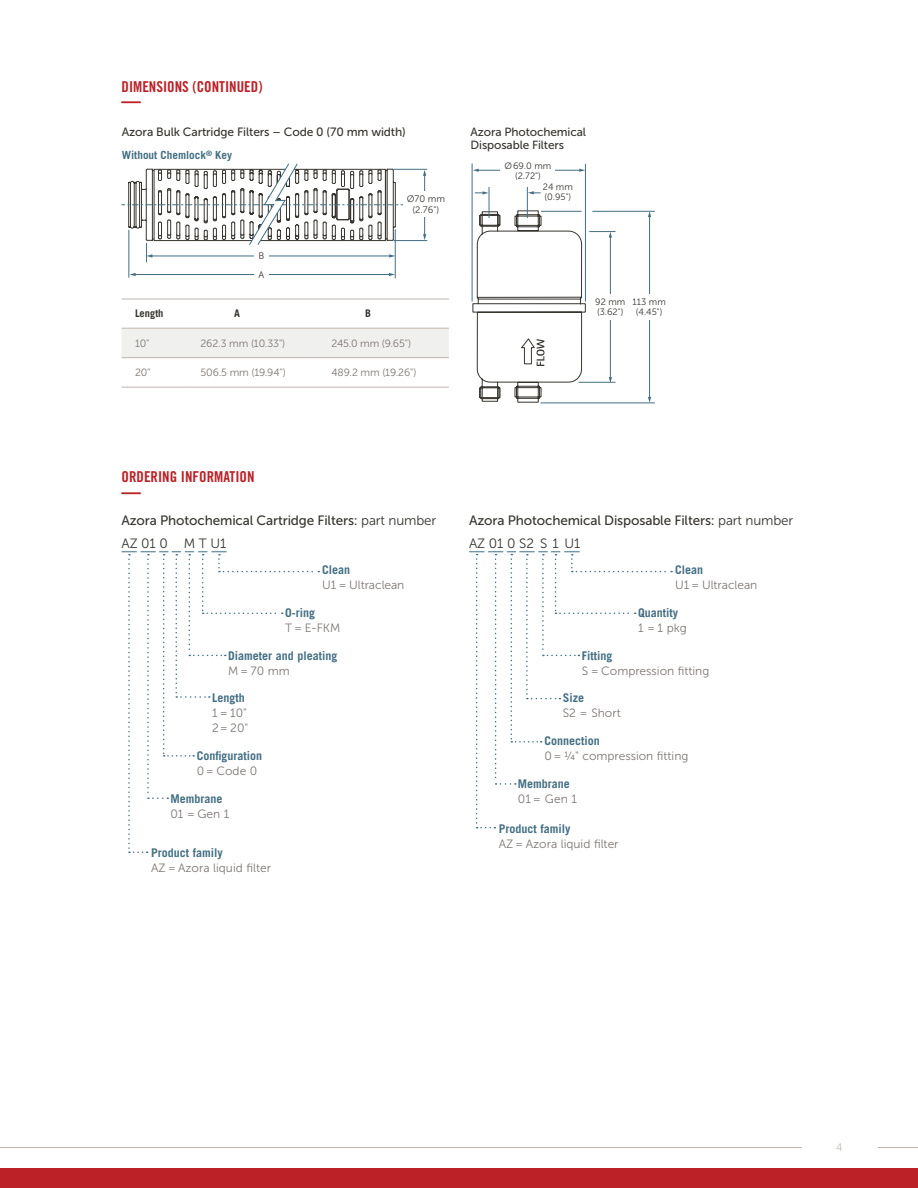
<style>
.page{position:relative;width:918px;height:1188px;background:#fff}
.page>*{position:absolute;margin:0;border:0;box-sizing:border-box;transform-origin:0 0}
.t1{font:700 expanded 20.25px "Trade Gothic LT Std";color:#bb2127;scale:.96 1}
.t2{font:15px "Trade Gothic LT Std Bd Cn 20";color:#bb2127}
.t3{font:13.5px "Museo Sans 500";letter-spacing:-.01em;color:#38352f}
.t4{font:13.5px "Museo Sans 300";letter-spacing:-.01em;color:#38352f}
.t5{font:12px/15px "Museo Sans 300";color:#7e7672}
.t6{font:700 12px "Trade Gothic LT Std";color:#446f83}
.t7{font:12px "Museo Sans 500";letter-spacing:-.01em;color:#38352f}
.t8{font:11.85px/13.4px "Museo Sans 500";letter-spacing:-.01em;color:#38352f}
.t9{font:700 11.25px "Trade Gothic LT Std";color:#446f83}
.t10{font:10.5px "Museo Sans 300";letter-spacing:-.01em;color:#7e7672}
.t11{font:700 10.5px "Trade Gothic LT Std";color:#38352f}
.t12{font:300 10.5px "Trade Gothic LT Std";color:#c0b5ae}
.t13{font:9.3px/9.9px "Museo Sans 300";color:#38352f}
.s1{font-family:"Museo Sans 300"}
</style>
<div class="page">
<div style="left:0;top:1168px;width:918px;height:20px;background:#bb2127"></div>
<hr style="left:878px;top:1147px;width:40px;height:1px;background:#c0b5ae">
<hr style="left:0;top:1147px;width:802px;height:1px;background:#c0b5ae">
<div style="left:122px;top:329px;width:327px;height:28px;background:#f0f0ee"></div>
<hr style="left:122px;top:357px;width:65px;height:1px;background:#c0b5ae">
<hr style="left:187px;top:299px;width:131px;height:1px;background:#c0b5ae">
<hr style="left:318px;top:299px;width:131px;height:1px;background:#c0b5ae">
<hr style="left:187px;top:328px;width:131px;height:1px;background:#c0b5ae">
<hr style="left:318px;top:328px;width:131px;height:1px;background:#c0b5ae">
<hr style="left:318px;top:357px;width:131px;height:1px;background:#c0b5ae">
<hr style="left:318px;top:387px;width:131px;height:1px;background:#c0b5ae">
<hr style="left:187px;top:357px;width:131px;height:1px;background:#c0b5ae">
<hr style="left:187px;top:387px;width:131px;height:1px;background:#c0b5ae">
<hr style="left:122px;top:299px;width:65px;height:1px;background:#c0b5ae">
<hr style="left:122px;top:328px;width:65px;height:1px;background:#c0b5ae">
<hr style="left:122px;top:387px;width:65px;height:1px;background:#c0b5ae">
<hr style="left:424px;top:175px;width:1px;height:60px;background:#446f83">
<svg style="left:423px;top:170px;width:3px;height:6px"></svg>
<svg style="left:423px;top:234px;width:3px;height:6px"></svg>
<hr style="left:394px;top:169px;width:33px;height:1px;background:#446f83">
<hr style="left:394px;top:240px;width:33px;height:1px;background:#446f83">
<hr style="left:395px;top:230px;width:1px;height:48px;background:#446f83">
<hr style="left:129px;top:230px;width:1px;height:47px;background:#446f83">
<hr style="left:135px;top:274px;width:255px;height:1px;background:#446f83">
<svg style="left:389px;top:273px;width:6px;height:3px"></svg>
<svg style="left:130px;top:273px;width:6px;height:3px"></svg>
<div style="left:254px;top:268px;width:15px;height:14px;background:#fff"></div>
<div style="left:403px;top:192px;width:46px;height:25px;background:#fff"></div>
<svg style="left:122px;top:164px;width:282px;height:98px"></svg>
<hr style="left:593px;top:211px;width:61px;height:1px;background:#446f83">
<hr style="left:541px;top:403px;width:113px;height:1px;background:#446f83">
<hr style="left:649px;top:216px;width:1px;height:182px;background:#446f83">
<svg style="left:648px;top:397px;width:3px;height:6px"></svg>
<svg style="left:648px;top:211px;width:3px;height:6px"></svg>
<svg style="left:472px;top:210px;width:143px;height:193px"></svg>
<hr style="left:542px;top:211px;width:39px;height:1px;background:#446f83">
<div style="left:594px;top:294px;width:33px;height:26px;background:#fff"></div>
<div style="left:631px;top:294px;width:36px;height:26px;background:#fff"></div>
<hr style="left:472px;top:164px;width:1px;height:137px;background:#446f83">
<hr style="left:585px;top:164px;width:1px;height:137px;background:#446f83">
<hr style="left:489px;top:187px;width:1px;height:31px;background:#446f83">
<hr style="left:527px;top:187px;width:1px;height:31px;background:#446f83">
<svg style="left:475px;top:191px;width:14px;height:4px"></svg>
<svg style="left:528px;top:191px;width:12px;height:3px"></svg>
<hr style="left:478px;top:170px;width:102px;height:1px;background:#446f83">
<svg style="left:473px;top:169px;width:6px;height:3px"></svg>
<svg style="left:579px;top:169px;width:6px;height:3px"></svg>
<div style="left:501px;top:158px;width:54px;height:26px;background:#fff"></div>
<svg style="left:122px;top:551px;width:197px;height:302px"></svg>
<svg style="left:469px;top:551px;width:203px;height:277px"></svg>
<p class="t2" style="left:122px;top:77px;width:143px">DIMENSIONS (CONTINUED)</p>
<h1 class="t1" style="left:122px;top:88px;width:22px">—</h1>
<p class="t7" style="left:122px;top:125px;width:286px">Azora Bulk Cartridge Filters – Code 0 (70 mm width)</p>
<p class="t9" style="left:122px;top:148px;width:112px">Without Chemlock<sup>®</sup> Key</p>
<p class="t13" style="left:259px;top:247px;width:7px;line-height:18.8px">B<br>A</p>
<p class="t13" style="left:407px;top:194px;width:40px;text-align:center">Ø70 mm (2.76")</p>
<p class="t11" style="left:135px;top:307px;width:30px">Length</p>
<p class="t11" style="left:234px;top:307px;width:7px">A</p>
<p class="t11" style="left:365px;top:307px;width:7px">B</p>
<p class="t10" style="left:135px;top:338px;width:16px">10"</p>
<p class="t10" style="left:200px;top:338px;width:86px">262.3 mm (10.33")</p>
<p class="t10" style="left:331px;top:338px;width:81px">245.0 mm (9.65")</p>
<p class="t10" style="left:135px;top:367px;width:17px">20"</p>
<p class="t10" style="left:200px;top:367px;width:87px">506.5 mm (19.94")</p>
<p class="t10" style="left:331px;top:367px;width:87px">489.2 mm (19.26")</p>
<p class="t8" style="left:471px;top:125px;width:117px">Azora Photochemical<br>Disposable Filters</p>
<p class="t13" style="left:504px;top:161px;width:48px;text-align:center">Ø69.0 mm (2.72")</p>
<p class="t13" style="left:543px;top:182px;width:32px">24 mm (0.95")</p>
<p class="t13" style="left:595px;top:297px;width:32px">92 mm (3.62")</p>
<p class="t13" style="left:633px;top:297px;width:35px;text-align:center">113 mm (4.45")</p>
<p class="t2" style="left:122px;top:468px;width:135px">ORDERING INFORMATION</p>
<h1 class="t1" style="left:122px;top:478px;width:22px">—</h1>
<p class="t3" style="left:122px;top:513px;width:316px">Azora Photochemical Cartridge Filters: <span class="s1">part number</span></p>
<p class="t4" style="left:122px;top:537px;width:106px">AZ 01 0 M T U1</p>
<p class="t6" style="left:322px;top:563px;width:30px">Clean</p>
<p class="t5" style="left:322px;top:578px;width:84px">U1 = Ultraclean</p>
<p class="t6" style="left:285px;top:606px;width:31px">O-ring</p>
<p class="t5" style="left:285px;top:621px;width:57px">T = E-FKM</p>
<p class="t6" style="left:228px;top:649px;width:111px">Diameter and pleating</p>
<p class="t5" style="left:228px;top:664px;width:63px">M= 70 mm</p>
<p class="t6" style="left:212px;top:691px;width:34px">Length</p>
<p class="t5" style="left:212px;top:706px;width:38px">1= 10"<br>2= 20"</p>
<p class="t6" style="left:197px;top:749px;width:67px">Configuration</p>
<p class="t5" style="left:197px;top:764px;width:62px">0= Code 0</p>
<p class="t6" style="left:170px;top:791px;width:53px">Membrane</p>
<p class="t5" style="left:170px;top:806px;width:60px">01 = Gen 1</p>
<p class="t6" style="left:151px;top:845px;width:73px">Product family</p>
<p class="t5" style="left:151px;top:860px;width:121px">AZ = Azora liquid filter</p>
<p class="t3" style="left:469px;top:513px;width:326px">Azora Photochemical Disposable Filters: <span class="s1">part number</span></p>
<p class="t4" style="left:469px;top:537px;width:113px">AZ 01 0 S2 S 1 U1</p>
<p class="t6" style="left:675px;top:563px;width:30px">Clean</p>
<p class="t5" style="left:675px;top:578px;width:84px">U1 = Ultraclean</p>
<p class="t6" style="left:638px;top:606px;width:42px">Quantity</p>
<p class="t5" style="left:638px;top:621px;width:50px">1 =1 pkg</p>
<p class="t6" style="left:582px;top:649px;width:32px">Fitting</p>
<p class="t5" style="left:582px;top:664px;width:129px">S = Compression fitting</p>
<p class="t6" style="left:563px;top:691px;width:23px">Size</p>
<p class="t5" style="left:563px;top:706px;width:59px">S2 = Short</p>
<p class="t6" style="left:545px;top:734px;width:57px">Connection</p>
<p class="t5" style="left:545px;top:749px;width:145px">0= 1/4" compression fitting</p>
<p class="t6" style="left:518px;top:776px;width:53px">Membrane</p>
<p class="t5" style="left:518px;top:791px;width:60px">01 = Gen 1</p>
<p class="t6" style="left:499px;top:821px;width:73px">Product family</p>
<p class="t5" style="left:499px;top:836px;width:121px">AZ = Azora liquid filter</p>
<p class="t12" style="left:837px;top:1141px;width:7px">4</p>
</div>
